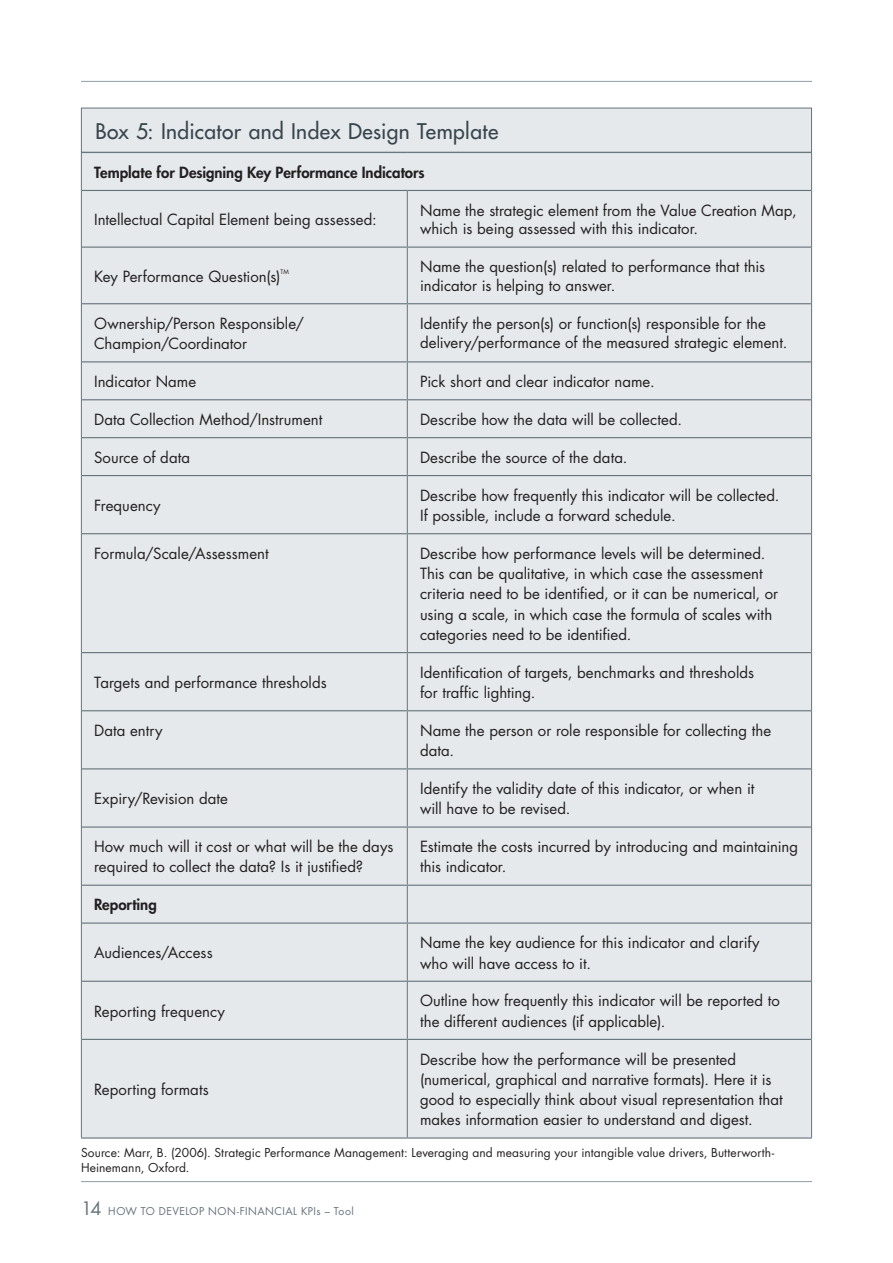
<style>
.page{position:relative;width:893px;height:1263px;background:#fff}
.page>*{position:absolute;margin:0;border:0;box-sizing:border-box;transform-origin:0 0}
.t1{font:500 21px "Futura Std";letter-spacing:.02em;color:#38454d}
.t2{font:15px/20.2px "Futura Std";color:#231f20}
.t3{font:800 15px "Futura Std";color:#231f20}
.t4{font:12px/15px "Futura Std";letter-spacing:.01em;color:#231f20}
.t5{font:10.5px "Futura Std";letter-spacing:.045em;color:#65747c}
.t6{font:6.15px "Futura Std";color:#231f20}
.s1{font-size:18px}
</style>
<div class="page">
<hr style="left:81px;top:81px;width:731px;height:1px;background:#909ea6">
<hr style="left:81px;top:1181px;width:731px;height:1px;background:#909ea6">
<div style="left:81px;top:108px;width:730px;height:44px;background:#e5e9eb"></div>
<div style="left:81px;top:108px;width:731px;height:45px;border:1px solid #65747c"></div>
<div style="left:82px;top:153px;width:729px;height:984px;background:#e5e9eb"></div>
<hr style="left:81px;top:153px;width:1px;height:37px;background:#64737b">
<hr style="left:81px;top:152px;width:326px;height:1px;background:#64737b">
<hr style="left:407px;top:152px;width:405px;height:1px;background:#64737b">
<hr style="left:811px;top:153px;width:1px;height:37px;background:#64737b">
<hr style="left:81px;top:190px;width:1px;height:57px;background:#64737b">
<hr style="left:81px;top:247px;width:1px;height:57px;background:#64737b">
<hr style="left:81px;top:304px;width:1px;height:58px;background:#64737b">
<hr style="left:81px;top:362px;width:1px;height:38px;background:#64737b">
<hr style="left:81px;top:400px;width:1px;height:38px;background:#64737b">
<hr style="left:81px;top:438px;width:1px;height:38px;background:#64737b">
<hr style="left:81px;top:476px;width:1px;height:58px;background:#64737b">
<hr style="left:81px;top:534px;width:1px;height:119px;background:#64737b">
<hr style="left:81px;top:653px;width:1px;height:58px;background:#64737b">
<hr style="left:81px;top:711px;width:1px;height:58px;background:#64737b">
<hr style="left:81px;top:769px;width:1px;height:58px;background:#64737b">
<hr style="left:81px;top:827px;width:1px;height:58px;background:#64737b">
<hr style="left:81px;top:885px;width:1px;height:38px;background:#64737b">
<hr style="left:81px;top:923px;width:1px;height:58px;background:#64737b">
<hr style="left:81px;top:981px;width:1px;height:58px;background:#64737b">
<hr style="left:81px;top:1039px;width:1px;height:98px;background:#64737b">
<hr style="left:82px;top:190px;width:325px;height:1px;background:#64737b">
<hr style="left:407px;top:190px;width:404px;height:1px;background:#64737b">
<hr style="left:407px;top:191px;width:1px;height:56px;background:#64737b">
<hr style="left:811px;top:190px;width:1px;height:57px;background:#64737b">
<hr style="left:407px;top:248px;width:1px;height:55px;background:#64737b">
<hr style="left:811px;top:247px;width:1px;height:57px;background:#64737b">
<hr style="left:407px;top:304px;width:1px;height:57px;background:#64737b">
<hr style="left:811px;top:304px;width:1px;height:58px;background:#64737b">
<hr style="left:407px;top:362px;width:1px;height:37px;background:#64737b">
<hr style="left:811px;top:362px;width:1px;height:38px;background:#64737b">
<hr style="left:407px;top:400px;width:1px;height:37px;background:#64737b">
<hr style="left:811px;top:400px;width:1px;height:38px;background:#64737b">
<hr style="left:407px;top:438px;width:1px;height:37px;background:#64737b">
<hr style="left:811px;top:438px;width:1px;height:38px;background:#64737b">
<hr style="left:407px;top:476px;width:1px;height:57px;background:#64737b">
<hr style="left:811px;top:476px;width:1px;height:58px;background:#64737b">
<hr style="left:407px;top:534px;width:1px;height:118px;background:#64737b">
<hr style="left:811px;top:534px;width:1px;height:119px;background:#64737b">
<hr style="left:407px;top:653px;width:1px;height:57px;background:#64737b">
<hr style="left:811px;top:653px;width:1px;height:58px;background:#64737b">
<hr style="left:407px;top:711px;width:1px;height:57px;background:#64737b">
<hr style="left:811px;top:711px;width:1px;height:58px;background:#64737b">
<hr style="left:407px;top:769px;width:1px;height:57px;background:#64737b">
<hr style="left:811px;top:769px;width:1px;height:58px;background:#64737b">
<hr style="left:407px;top:828px;width:1px;height:57px;background:#64737b">
<hr style="left:811px;top:827px;width:1px;height:58px;background:#64737b">
<hr style="left:407px;top:886px;width:1px;height:36px;background:#64737b">
<hr style="left:811px;top:885px;width:1px;height:38px;background:#64737b">
<hr style="left:407px;top:924px;width:1px;height:57px;background:#64737b">
<hr style="left:811px;top:923px;width:1px;height:58px;background:#64737b">
<hr style="left:407px;top:982px;width:1px;height:57px;background:#64737b">
<hr style="left:811px;top:981px;width:1px;height:58px;background:#64737b">
<hr style="left:407px;top:1040px;width:1px;height:97px;background:#64737b">
<hr style="left:811px;top:1039px;width:1px;height:98px;background:#64737b">
<hr style="left:82px;top:247px;width:325px;height:1px;background:#64737b">
<hr style="left:407px;top:247px;width:404px;height:1px;background:#64737b">
<hr style="left:82px;top:303px;width:325px;height:1px;background:#64737b">
<hr style="left:407px;top:303px;width:404px;height:1px;background:#64737b">
<hr style="left:82px;top:361px;width:325px;height:1px;background:#64737b">
<hr style="left:407px;top:361px;width:404px;height:1px;background:#64737b">
<hr style="left:82px;top:399px;width:325px;height:1px;background:#64737b">
<hr style="left:407px;top:399px;width:404px;height:1px;background:#64737b">
<hr style="left:82px;top:437px;width:325px;height:1px;background:#64737b">
<hr style="left:407px;top:437px;width:404px;height:1px;background:#64737b">
<hr style="left:82px;top:475px;width:325px;height:1px;background:#64737b">
<hr style="left:407px;top:475px;width:404px;height:1px;background:#64737b">
<hr style="left:82px;top:533px;width:325px;height:1px;background:#64737b">
<hr style="left:407px;top:533px;width:404px;height:1px;background:#64737b">
<hr style="left:82px;top:652px;width:325px;height:1px;background:#64737b">
<hr style="left:407px;top:652px;width:404px;height:1px;background:#64737b">
<hr style="left:82px;top:710px;width:325px;height:1px;background:#64737b">
<hr style="left:407px;top:710px;width:404px;height:1px;background:#64737b">
<hr style="left:82px;top:768px;width:325px;height:1px;background:#64737b">
<hr style="left:407px;top:768px;width:404px;height:1px;background:#64737b">
<hr style="left:82px;top:826px;width:325px;height:2px;background:#64737b">
<hr style="left:407px;top:826px;width:404px;height:2px;background:#64737b">
<hr style="left:82px;top:885px;width:325px;height:1px;background:#64737b">
<hr style="left:407px;top:885px;width:404px;height:1px;background:#64737b">
<hr style="left:82px;top:922px;width:325px;height:2px;background:#64737b">
<hr style="left:407px;top:922px;width:404px;height:2px;background:#64737b">
<hr style="left:82px;top:981px;width:325px;height:1px;background:#64737b">
<hr style="left:407px;top:981px;width:404px;height:1px;background:#64737b">
<hr style="left:82px;top:1039px;width:325px;height:1px;background:#64737b">
<hr style="left:407px;top:1039px;width:404px;height:1px;background:#64737b">
<hr style="left:81px;top:1137px;width:326px;height:1px;background:#64737b">
<hr style="left:407px;top:1137px;width:405px;height:1px;background:#64737b">
<h1 class="t1" style="left:95px;top:118px;width:404px">Box 5: Indicator and Index Design Template</h1>
<p class="t3" style="left:94px;top:163px;width:332px">Template for Designing Key Performance Indicators</p>
<p class="t2" style="left:94px;top:209px;width:284px">Intellectual Capital Element being assessed:</p>
<p class="t2" style="left:420px;top:201px;width:378px;line-height:18.8px">Name the strategic element from the Value Creation Map, which is being assessed with this indicator.</p>
<p class="t2" style="left:94px;top:266px;width:188px">Key Performance Question(s)</p>
<p class="t6" style="left:281px;top:267px;width:10px">TM</p>
<p class="t2" style="left:420px;top:257px;width:347px;line-height:18.8px">Name the question(s) related to performance that this indicator is helping to answer.</p>
<p class="t2" style="left:94px;top:313px;width:212px">Ownership/Person Responsible/<br>Champion/Coordinator</p>
<p class="t2" style="left:420px;top:314px;width:369px;line-height:18.8px">Identify the person(s) or function(s) responsible for the delivery/performance of the measured strategic element.</p>
<p class="t2" style="left:94px;top:372px;width:104px">Indicator Name</p>
<p class="t2" style="left:420px;top:372px;width:236px">Pick short and clear indicator name.</p>
<p class="t2" style="left:94px;top:409px;width:230px">Data Collection Method/Instrument</p>
<p class="t2" style="left:420px;top:409px;width:263px">Describe how the data will be collected.</p>
<p class="t2" style="left:94px;top:447px;width:97px">Source of data</p>
<p class="t2" style="left:420px;top:447px;width:209px">Describe the source of the data.</p>
<p class="t2" style="left:94px;top:495px;width:68px">Frequency</p>
<p class="t2" style="left:420px;top:485px;width:361px">Describe how frequently this indicator will be collected.<br>If possible, include a forward schedule.</p>
<p class="t2" style="left:94px;top:543px;width:176px">Formula/Scale/Assessment</p>
<p class="t2" style="left:420px;top:543px;width:360px">Describe how performance levels will be determined.<br>This can be qualitative, in which case the assessment criteria need to be identified, or it can be numerical, or using a scale, in which case the formula of scales with categories need to be identified.</p>
<p class="t2" style="left:94px;top:672px;width:234px">Targets and performance thresholds</p>
<p class="t2" style="left:420px;top:662px;width:336px">Identification of targets, benchmarks and thresholds for traffic lighting.</p>
<p class="t2" style="left:94px;top:720px;width:70px">Data entry</p>
<p class="t2" style="left:420px;top:720px;width:353px">Name the person or role responsible for collecting the data.</p>
<p class="t2" style="left:94px;top:789px;width:135px">Expiry/Revision date</p>
<p class="t2" style="left:420px;top:779px;width:336px">Identify the validity date of this indicator, or when it will have to be revised.</p>
<p class="t2" style="left:94px;top:837px;width:301px">How much will it cost or what will be the days required to collect the data? Is it justified?</p>
<p class="t2" style="left:420px;top:837px;width:380px">Estimate the costs incurred by introducing and maintaining this indicator.</p>
<p class="t3" style="left:94px;top:895px;width:64px">Reporting</p>
<p class="t2" style="left:94px;top:943px;width:120px">Audiences/Access</p>
<p class="t2" style="left:420px;top:933px;width:341px">Name the key audience for this indicator and clarify who will have access to it.</p>
<p class="t2" style="left:94px;top:1001px;width:132px">Reporting frequency</p>
<p class="t2" style="left:420px;top:991px;width:361px">Outline how frequently this indicator will be reported to the different audiences (if applicable).</p>
<p class="t2" style="left:420px;top:1049px;width:364px">Describe how the performance will be presented (numerical, graphical and narrative formats). Here it is good to especially think about visual representation that makes information easier to understand and digest.</p>
<p class="t4" style="left:81px;top:1145px;width:695px">Source: Marr, B. (2006). Strategic Performance Management: Leveraging and measuring your intangible value drivers, Butterworth-<br>Heinemann, Oxford.</p>
<p class="t2" style="left:94px;top:1079px;width:116px">Reporting formats</p>
<p class="t5" style="left:81px;top:1204px;width:274px"><span class="s1">14</span> How to Develop Non-Financial KPIs – Tool</p>
</div>
